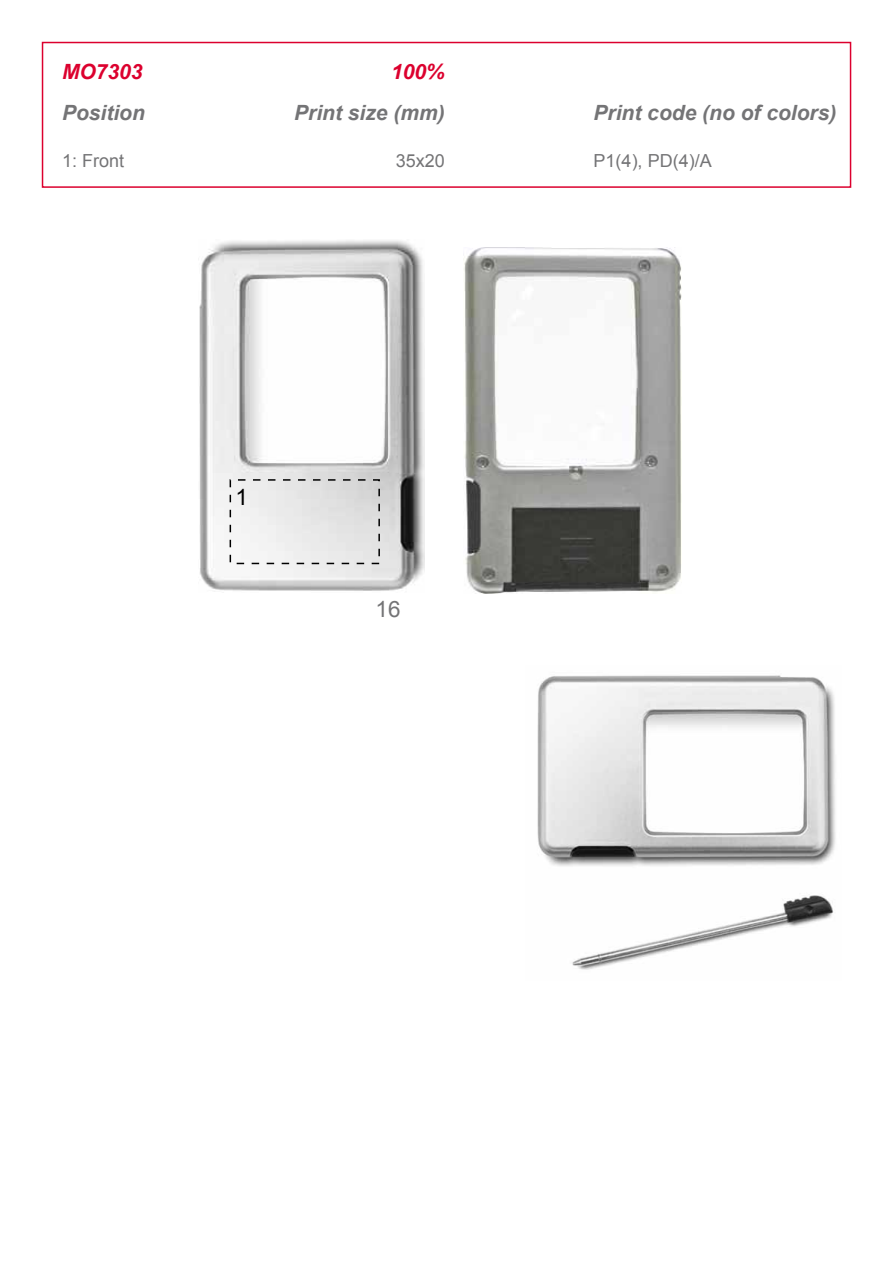
<style>
.page{position:relative;width:893px;height:1263px;background:#fff}
.page>*{position:absolute;margin:0;border:0;box-sizing:border-box;transform-origin:0 0}
.t1{font:22.5px "Arial";color:#747476}
.t2{font:22.5px "Arial";color:#000}
.t3{font:italic 700 21px "Arial";color:#747476}
.t4{font:italic 700 21px "Arial";color:#dc002e}
.t5{font:18px "Arial";color:#747476}
</style>
<div class="page">
<div style="left:42px;top:42px;width:809px;height:146px;border:2px solid #dc002e"></div>
<img style="left:199px;top:240px;width:225px;height:352px">
<div style="left:230px;top:479px;width:150px;height:85px;border:2px dashed #000"></div>
<img style="left:464px;top:247px;width:217px;height:347px">
<img style="left:537px;top:675px;width:299px;height:295px">
<p class="t4" style="left:62px;top:58px;width:82px">MO7303</p>
<p class="t4" style="left:391px;top:58px;width:55px">100%</p>
<p class="t3" style="left:62px;top:99px;width:84px">Position</p>
<p class="t3" style="left:294px;top:99px;width:152px">Print size (mm)</p>
<p class="t3" style="left:594px;top:99px;width:244px">Print code (no of colors)</p>
<p class="t5" style="left:62px;top:149px;width:64px">1: Front</p>
<p class="t5" style="left:396px;top:149px;width:51px">35x20</p>
<p class="t5" style="left:594px;top:149px;width:120px">P1(4), PD(4)/A</p>
<p class="t2" style="left:235px;top:482px;width:14px">1</p>
<p class="t1" style="left:376px;top:595px;width:27px">16</p>
</div>
